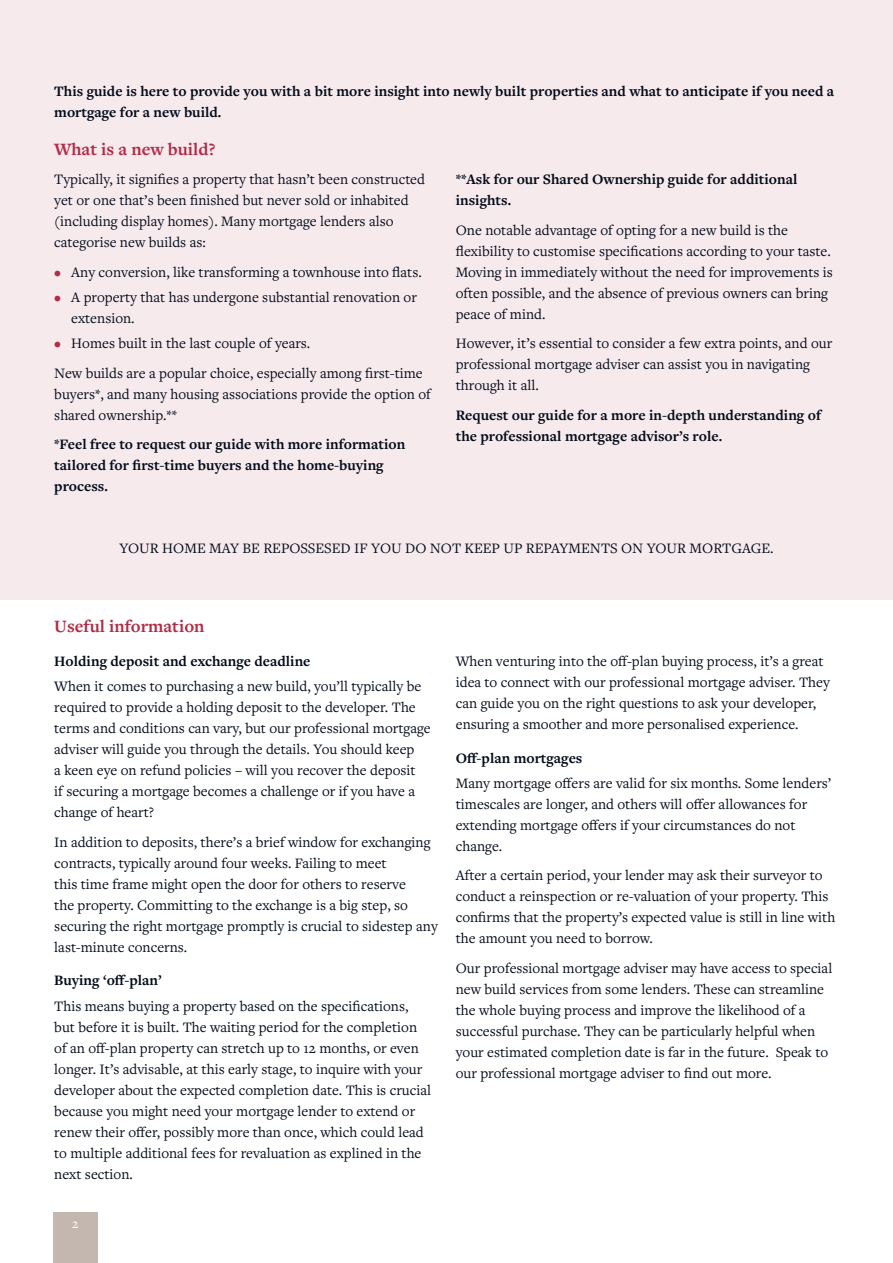
<style>
.page{position:relative;width:893px;height:1263px;background:#fff}
.page>*{position:absolute;margin:0;border:0;box-sizing:border-box;transform-origin:0 0}
.t1{font:700 18px "Freight Text Pro";color:#b22c47}
.t2{font:15px/21px "Freight Text Pro";color:#030c1a}
.t3{font:700 15px/21px "Freight Text Pro";color:#030c1a}
.t4{font:13.5px "Freight Text Pro";color:#fff}
.s1{color:#b22c47}
</style>
<div class="page">
<div style="left:53px;top:1212px;width:45px;height:51px;background:#c3b7b0"></div>
<div style="left:0;top:0;width:893px;height:600px;background:#f7eaed"></div>
<p class="t3" style="left:54px;top:80px;width:781px">This guide is here to provide you with a bit more insight into newly built properties and what to anticipate if you need a mortgage for a new build.</p>
<p class="t1" style="left:54px;top:137px;width:163px">What is a new build?</p>
<p class="t2" style="left:54px;top:168px;width:372px">Typically, it signifies a property that hasn’t been constructed yet or one that’s been finished but never sold or inhabited (including display homes). Many mortgage lenders also categorise new builds as:</p>
<p class="t2" style="left:54px;top:261px;width:369px"><span class="s1">•</span> Any conversion, like transforming a townhouse into flats.</p>
<p class="t2" style="left:71px;top:286px;width:347px;text-indent:-17px"><span class="s1">•</span> A property that has undergone substantial renovation or extension.</p>
<p class="t2" style="left:54px;top:332px;width:257px"><span class="s1">•</span> Homes built in the last couple of years.</p>
<p class="t2" style="left:54px;top:362px;width:378px">New builds are a popular choice, especially among first-time buyers*, and many housing associations provide the option of shared ownership.**</p>
<p class="t3" style="left:54px;top:433px;width:352px">*Feel free to request our guide with more information tailored for first-time buyers and the home-buying process.</p>
<p class="t3" style="left:456px;top:168px;width:343px">**Ask for our Shared Ownership guide for additional insights.</p>
<p class="t2" style="left:456px;top:219px;width:379px">One notable advantage of opting for a new build is the flexibility to customise specifications according to your taste.<br>Moving in immediately without the need for improvements is often possible, and the absence of previous owners can bring peace of mind.</p>
<p class="t2" style="left:456px;top:332px;width:378px">However, it’s essential to consider a few extra points, and our professional mortgage adviser can assist you in navigating through it all.</p>
<p class="t3" style="left:456px;top:404px;width:367px">Request our guide for a more in-depth understanding of the professional mortgage advisor’s role.</p>
<p class="t2" style="left:119px;top:537px;width:656px">YOUR HOME MAY BE REPOSSESED IF YOU DO NOT KEEP UP REPAYMENTS ON YOUR MORTGAGE.</p>
<p class="t1" style="left:54px;top:614px;width:152px">Useful information</p>
<p class="t3" style="left:54px;top:650px;width:258px">Holding deposit and exchange deadline</p>
<p class="t2" style="left:54px;top:675px;width:378px">When it comes to purchasing a new build, you’ll typically be required to provide a holding deposit to the developer. The terms and conditions can vary, but our professional mortgage adviser will guide you through the details. You should keep<br>a keen eye on refund policies – will you recover the deposit<br>if securing a mortgage becomes a challenge or if you have a change of heart?</p>
<p class="t2" style="left:54px;top:831px;width:385px">In addition to deposits, there’s a brief window for exchanging contracts, typically around four weeks. Failing to meet<br>this time frame might open the door for others to reserve<br>the property. Committing to the exchange is a big step, so securing the right mortgage promptly is crucial to sidestep any last-minute concerns.</p>
<p class="t3" style="left:54px;top:969px;width:109px">Buying ‘off-plan’</p>
<p class="t2" style="left:54px;top:995px;width:378px">This means buying a property based on the specifications, but before it is built. The waiting period for the completion of an off-plan property can stretch up to 12 months, or even longer. It’s advisable, at this early stage, to inquire with your developer about the expected completion date. This is crucial because you might need your mortgage lender to extend or renew their offer, possibly more than once, which could lead to multiple additional fees for revaluation as explined in the next section.</p>
<p class="t4" style="left:72px;top:1214px;width:8px">2</p>
<p class="t2" style="left:456px;top:650px;width:376px">When venturing into the off-plan buying process, it’s a great idea to connect with our professional mortgage adviser. They can guide you on the right questions to ask your developer, ensuring a smoother and more personalised experience.</p>
<p class="t3" style="left:456px;top:747px;width:128px">Off-plan mortgages</p>
<p class="t2" style="left:456px;top:772px;width:377px">Many mortgage offers are valid for six months. Some lenders’ timescales are longer, and others will offer allowances for extending mortgage offers if your circumstances do not change.</p>
<p class="t2" style="left:456px;top:864px;width:381px">After a certain period, your lender may ask their surveyor to conduct a reinspection or re-valuation of your property. This confirms that the property’s expected value is still in line with the amount you need to borrow.</p>
<p class="t2" style="left:456px;top:957px;width:378px">Our professional mortgage adviser may have access to special new build services from some lenders. These can streamline the whole buying process and improve the likelihood of a successful purchase. They can be particularly helpful when your estimated completion date is far in the future. Speak to our professional mortgage adviser to find out more.</p>
</div>
